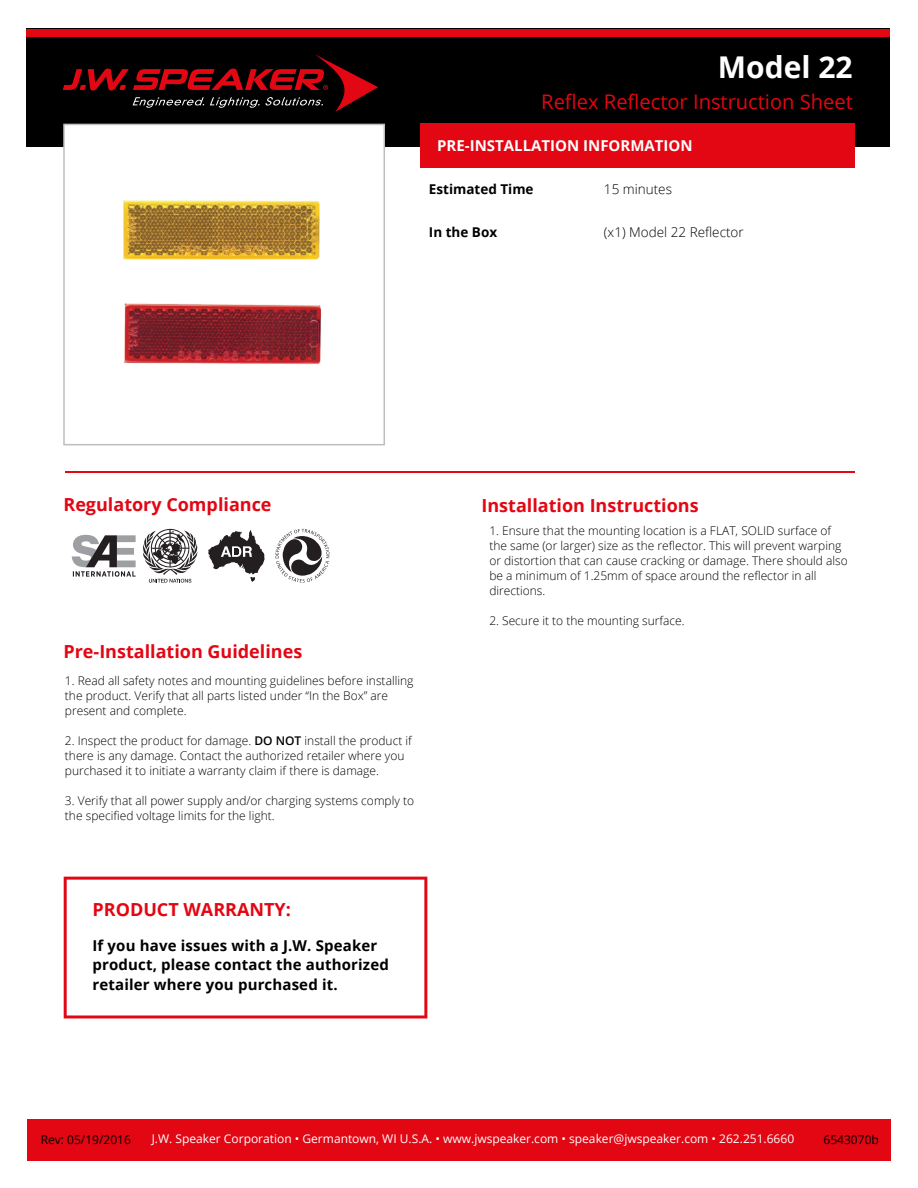
<style>
.page{position:relative;width:918px;height:1188px;background:#fff}
.page>*{position:absolute;margin:0;border:0;box-sizing:border-box;transform-origin:0 0}
.t1{font:700 30px "Open Sans";color:#fff}
.t2{font:20.1px "Open Sans";color:#e30613}
.t3{font:700 18px "Open Sans";color:#e30613}
.t4{font:700 15px/19.5px "Open Sans";letter-spacing:.01em;color:#000}
.t5{font:700 15px "Open Sans";color:#fff}
.t6{font:300 13.5px "Open Sans";color:#000}
.t7{font:700 13.5px "Open Sans";color:#000}
.t8{font:300 12px/15px "Open Sans";color:#000}
.t9{font:12px "Open Sans";color:#fff}
.t10{font:12px "Open Sans";color:#000}
.s1{font-weight:600}
</style>
<div class="page">
<div style="left:26px;top:29px;width:864px;height:118px;background:#000"></div>
<div style="left:26px;top:29px;width:864px;height:8px;background:#e30613"></div>
<svg style="left:63px;top:54px;width:315px;height:58px"></svg>
<div style="left:27px;top:1120px;width:864px;height:41px;background:#e30613"></div>
<div style="left:63px;top:124px;width:322px;height:321px;background:#fff;border:2px solid #bcbec0"></div>
<hr style="left:65px;top:471px;width:789px;height:2px;background:#e30613">
<svg style="left:143px;top:529px;width:54px;height:54px"></svg>
<svg style="left:72px;top:535px;width:64px;height:42px"></svg>
<svg style="left:208px;top:530px;width:57px;height:52px"></svg>
<svg style="left:275px;top:529px;width:55px;height:54px"></svg>
<img style="left:66px;top:126px;width:312px;height:238px">
<div style="left:420px;top:124px;width:434px;height:44px;background:#e30613"></div>
<svg style="left:64px;top:877px;width:363px;height:141px"></svg>
<h1 class="t1" style="left:718px;top:46px;width:136px">Model 22</h1>
<h2 class="t2" style="left:541px;top:88px;width:313px">Reflex Reflector Instruction Sheet</h2>
<p class="t5" style="left:437px;top:135px;width:257px">PRE-INSTALLATION INFORMATION</p>
<p class="t7" style="left:429px;top:179px;width:106px">Estimated Time</p>
<p class="t6" style="left:604px;top:180px;width:70px">15 minutes</p>
<p class="t7" style="left:429px;top:223px;width:70px">In the Box</p>
<p class="t6" style="left:604px;top:223px;width:141px">(x1) Model 22 Reflector</p>
<h3 class="t3" style="left:63px;top:491px;width:210px">Regulatory Compliance</h3>
<h3 class="t3" style="left:63px;top:638px;width:240px">Pre-Installation Guidelines</h3>
<p class="t8" style="left:65px;top:673px;width:350px">1. Read all safety notes and mounting guidelines before installing the product. Verify that all parts listed under “In the Box” are present and complete.</p>
<p class="t8" style="left:65px;top:733px;width:348px">2. Inspect the product for damage. <span class="s1">DO NOT</span> install the product if there is any damage. Contact the authorized retailer where you purchased it to initiate a warranty claim if there is damage.</p>
<p class="t8" style="left:65px;top:793px;width:351px">3. Verify that all power supply and/or charging systems comply to the specified voltage limits for the light.</p>
<h3 class="t3" style="left:93px;top:897px;width:200px">PRODUCT WARRANTY:</h3>
<p class="t4" style="left:93px;top:935px;width:298px">If you have issues with a J.W. Speaker product, please contact the authorized retailer where you purchased it.</p>
<h3 class="t3" style="left:481px;top:492px;width:219px">Installation Instructions</h3>
<p class="t8" style="left:489px;top:523px;width:360px">1. Ensure that the mounting location is a FLAT, SOLID surface of the same (or larger) size as the reflector. This will prevent warping or distortion that can cause cracking or damage. There should also be a minimum of 1.25mm of space around the reflector in all directions.</p>
<p class="t8" style="left:489px;top:613px;width:197px">2. Secure it to the mounting surface.</p>
<p class="t10" style="left:41px;top:1131px;width:92px">Rev: 05/19/2016</p>
<p class="t9" style="left:152px;top:1131px;width:644px">J.W. Speaker Corporation • Germantown, WI U.S.A. • www.jwspeaker.com • speaker@jwspeaker.com • 262.251.6660</p>
<p class="t10" style="left:823px;top:1131px;width:57px">6543070b</p>
</div>
